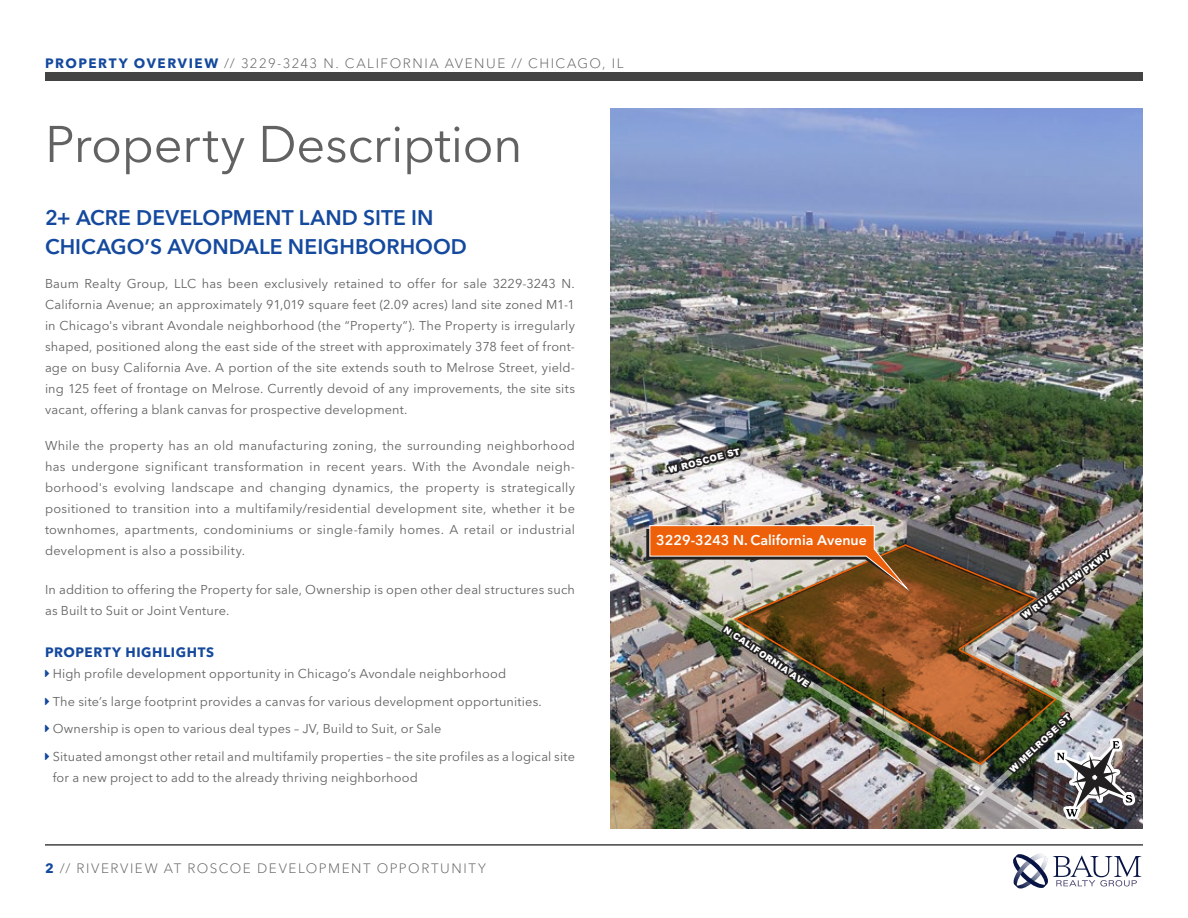
<style>
.page{position:relative;width:1188px;height:918px;background:#fff}
.page>*{position:absolute;margin:0;border:0;box-sizing:border-box;transform-origin:0 0}
.t1{font:51px "Avenir Next LT Pro";letter-spacing:-.01em;color:#616261}
.t2{font:600 21px/28.5px "Avenir Next LT Pro";color:#14499e}
.t3{font:600 14.1px "Avenir Next LT Pro";color:#fff}
.t4{font:300 13.5px "Avenir Next LT Pro";letter-spacing:.115em;color:#616261}
.t5{font:700 13.5px "Avenir Next LT Pro";letter-spacing:.05em;color:#14499e}
.t6{font:12.75px/21px "Avenir Next LT Pro";letter-spacing:.015em;color:#616261;text-align:justify}
.t7{font:900 8.85px "Arial";color:#fff}
.s1{font-weight:700;color:#14499e}
</style>
<div class="page">
<svg style="left:1013px;top:854px;width:128px;height:35px"></svg>
<div style="left:45px;top:72px;width:1098px;height:9px;background:#434343"></div>
<hr style="left:45px;top:844px;width:1098px;height:2px;background:#434343">
<img style="left:611px;top:108px;width:532px;height:406px">
<img style="left:611px;top:423px;width:488px;height:405px">
<img style="left:931px;top:543px;width:37px;height:285px">
<img style="left:611px;top:433px;width:296px;height:259px">
<img style="left:968px;top:514px;width:175px;height:315px">
<p class="t5" style="left:45px;top:51px;width:22px">PROPERT</p>
<p class="t5" style="left:119px;top:51px;width:39px">Y OVERVIE</p>
<p class="t4" style="left:204px;top:52px;width:421px"><span class="s1">W</span> // 3229-3243 N. CALIFORNIA AVENUE // CHICAGO, IL</p>
<h1 class="t1" style="left:45px;top:101px;width:479px">Property Description</h1>
<h2 class="t2" style="left:45px;top:203px;width:424px">2+ ACRE DEVELOPMENT LAND SITE IN<br>CHICAGO’S AVONDALE NEIGHBORHOOD</h2>
<p class="t6" style="left:45px;top:273px;width:532px">Baum Realty Group, LLC has been exclusively retained to offer for sale 3229-3243 N.<br>California Avenue; an approximately 91,019 square feet (2.09 acres) land site zoned M1-1 in Chicago's vibrant Avondale neighborhood (the “Property”). The Property is irregularly shaped, positioned along the east side of the street with approximately 378 feet of front&shy;age on busy California Ave. A portion of the site extends south to Melrose Street, yield&shy;ing 125 feet of frontage on Melrose. Currently devoid of any improvements, the site sits vacant, offering a blank canvas for prospective development.</p>
<p class="t6" style="left:45px;top:435px;width:532px">While the property has an old manufacturing zoning, the surrounding neighborhood has undergone significant transformation in recent years. With the Avondale neigh&shy;borhood's evolving landscape and changing dynamics, the property is strategically positioned to transition into a multifamily/residential development site, whether it be townhomes, apartments, condominiums or single-family homes. A retail or industrial development is also a possibility.</p>
<p class="t6" style="left:45px;top:579px;width:532px">In addition to offering the Property for sale, Ownership is open other deal structures such as Built to Suit or Joint Venture.</p>
<p class="t5" style="left:45px;top:641px;width:171px">PROPERTY HIGHLIGHTS</p>
<p class="t6" style="left:53px;top:659px;width:524px;line-height:27.8px;text-align:left">High profile development opportunity in Chicago’s Avondale neighborhood<br>The site’s large footprint provides a canvas for various development opportunities.<br>Ownership is open to various deal types – JV, Build to Suit, or Sale<br>Situated amongst other retail and multifamily properties – the site profiles as a logical site</p>
<p class="t6" style="left:53px;top:767px;width:367px">for a new project to add to the already thriving neighborhood</p>
<p class="t4" style="left:45px;top:857px;width:442px"><span class="s1">2</span> // RIVERVIEW AT ROSCOE DEVELOPMENT OPPORTUNITY</p>
<p class="t7" style="left:667px;top:464px;width:75px;rotate:-15deg">W ROSCOE ST</p>
<p class="t3" style="left:656px;top:528px;width:212px">3229-3243 N. California Avenue</p>
<p class="t7" style="left:728px;top:623px;width:102px;rotate:34deg">N CALIFORNIA AVE</p>
<p class="t7" style="left:1019px;top:612px;width:109px;rotate:-37deg">W RIVERVIEW PKWY</p>
<p class="t7" style="left:1007px;top:766px;width:82px;rotate:-43deg">W MELROSE ST</p>
</div>
